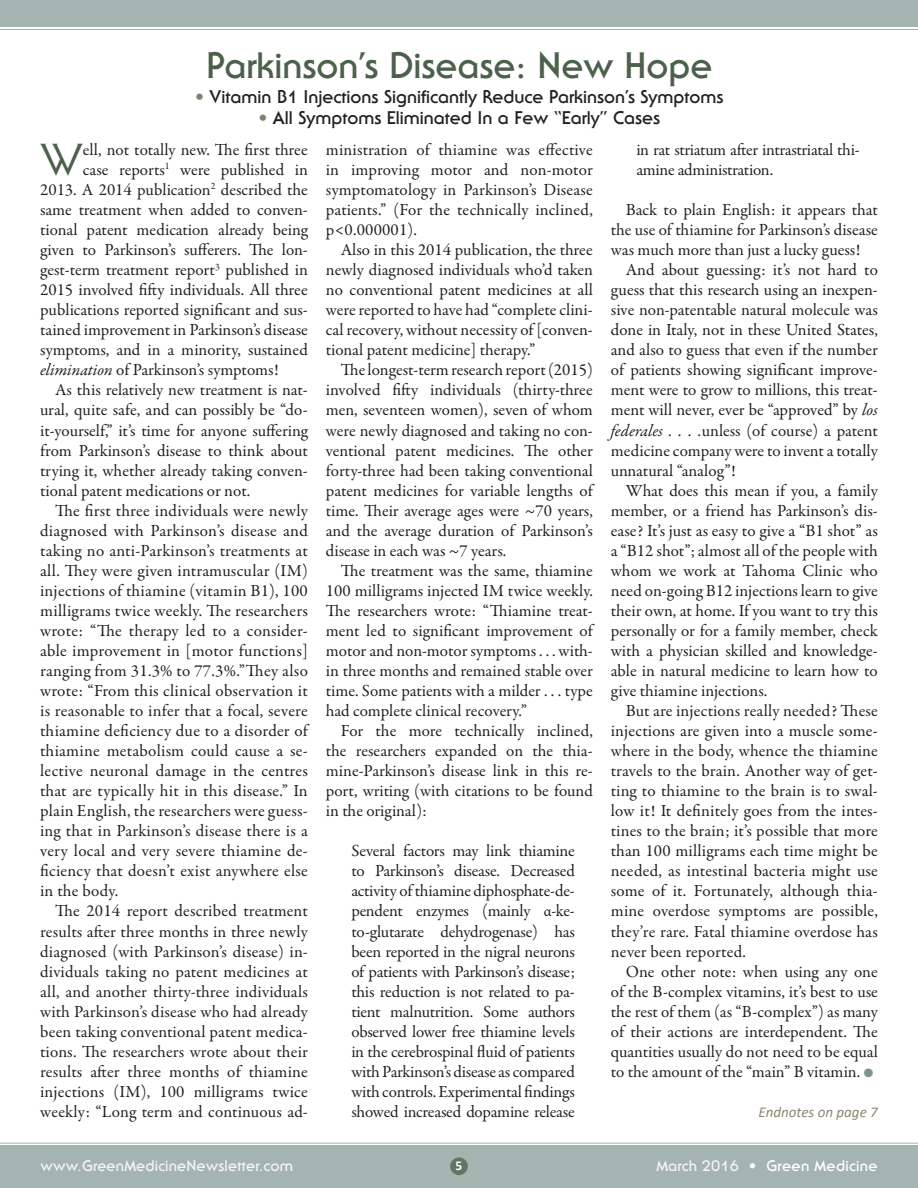
<style>
.page{position:relative;width:918px;height:1188px;background:#fff}
.page>*{position:absolute;margin:0;border:0;box-sizing:border-box;transform-origin:0 0}
.t1{font:43.95px "Serif Gothic Std";color:#4b614c;scale:1.09 1}
.t2{font:700 36px "Serif Gothic Std";color:#4b614c}
.t3{font:700 18px "Serif Gothic Std";color:#231f20}
.t4{font:17.1px/20.1px "Garamond Premr Pro";letter-spacing:.005em;color:#231f20;text-align:justify}
.t5{font:17.1px/20.1px "Garamond Premr Pro";letter-spacing:-.02em;color:#231f20}
.t6{font:700 15.15px "Serif Gothic Std";letter-spacing:.01em;color:#f3f4f4}
.t7{font:700 15px "Serif Gothic Std";letter-spacing:.02em;color:#fff}
.t8{font:italic 15px "Calibri";color:#8f8473}
.t9{font:700 13.5px "Calibri";color:#fff}
.s1{color:#7a856d}
.s2{font-style:italic}
.s3{font-family:"Minion Pro";font-size:15px}
.s4{color:#7c9390}
.s5{color:#f3f4f4}
</style>
<div class="page">
<div style="left:0;top:1142px;width:918px;height:46px;background:#a3b4b1"></div>
<div style="left:450px;top:1157px;width:18px;height:18px;background:#617662;border-radius:50%"></div>
<div style="left:0;top:0;width:918px;height:30px;background:#a3b4b1"></div>
<h2 class="t2" style="left:206px;top:44px;width:507px">Parkinson’s Disease: New Hope</h2>
<p class="t3" style="left:195px;top:87px;width:530px"><span class="s1">•</span> Vitamin B1 Injections Significantly Reduce Parkinson’s Symptoms</p>
<p class="t3" style="left:258px;top:108px;width:403px"><span class="s1">•</span> All Symptoms Eliminated In a Few “Early” Cases</p>
<h1 class="t1" style="left:40px;top:133px;width:40px">W</h1>
<p class="t4" style="left:83px;top:140px;width:226px">ell, not totally new. The first three</p>
<p class="t4" style="left:83px;top:160px;width:226px">case reports<sup>1</sup> were published in</p>
<p class="t4" style="left:40px;top:180px;width:269px">2013. A 2014 publication<sup>2</sup> described the</p>
<p class="t4" style="left:40px;top:200px;width:269px">same treatment when added to conven-</p>
<p class="t4" style="left:40px;top:220px;width:269px">tional patent medication already being</p>
<p class="t4" style="left:40px;top:240px;width:269px">given to Parkinson’s sufferers. The lon-</p>
<p class="t4" style="left:40px;top:260px;width:269px">gest-term treatment report<sup>3</sup> published in</p>
<p class="t4" style="left:40px;top:280px;width:269px">2015 involved fifty individuals. All three</p>
<p class="t4" style="left:40px;top:300px;width:269px">publications reported significant and sus-</p>
<p class="t4" style="left:40px;top:320px;width:269px">tained improvement in Parkinson’s disease</p>
<p class="t4" style="left:40px;top:340px;width:269px">symptoms, and in a minority, sustained</p>
<p class="t4" style="left:40px;top:360px;width:240px"><span class="s2">elimination</span> of Parkinson’s symptoms!</p>
<p class="t4" style="left:55px;top:380px;width:254px">As this relatively new treatment is nat-</p>
<p class="t4" style="left:40px;top:400px;width:269px">ural, quite safe, and can possibly be “do-</p>
<p class="t4" style="left:40px;top:420px;width:269px">it-yourself,” it’s time for anyone suffering</p>
<p class="t4" style="left:40px;top:441px;width:269px">from Parkinson’s disease to think about</p>
<p class="t4" style="left:40px;top:461px;width:269px">trying it, whether already taking conven-</p>
<p class="t4" style="left:40px;top:481px;width:212px">tional patent medications or not.</p>
<p class="t4" style="left:55px;top:501px;width:254px">The first three individuals were newly</p>
<p class="t4" style="left:40px;top:521px;width:269px">diagnosed with Parkinson’s disease and</p>
<p class="t4" style="left:40px;top:541px;width:269px">taking no anti-Parkinson’s treatments at</p>
<p class="t4" style="left:40px;top:561px;width:269px">all. They were given intramuscular (IM)</p>
<p class="t4" style="left:40px;top:581px;width:269px">injections of thiamine (vitamin B1), 100</p>
<p class="t4" style="left:40px;top:601px;width:269px">milligrams twice weekly. The researchers</p>
<p class="t4" style="left:40px;top:621px;width:269px">wrote: “The therapy led to a consider-</p>
<p class="t4" style="left:40px;top:641px;width:269px">able improvement in [motor functions]</p>
<p class="t4" style="left:40px;top:661px;width:269px">ranging from 31.3% to 77.3%.”They also</p>
<p class="t4" style="left:40px;top:681px;width:269px">wrote: “From this clinical observation it</p>
<p class="t4" style="left:40px;top:701px;width:269px">is reasonable to infer that a focal, severe</p>
<p class="t4" style="left:40px;top:721px;width:269px">thiamine deficiency due to a disorder of</p>
<p class="t4" style="left:40px;top:741px;width:269px">thiamine metabolism could cause a se-</p>
<p class="t4" style="left:40px;top:761px;width:269px">lective neuronal damage in the centres</p>
<p class="t4" style="left:40px;top:781px;width:269px">that are typically hit in this disease.” In</p>
<p class="t4" style="left:40px;top:801px;width:269px">plain English, the researchers were guess-</p>
<p class="t4" style="left:40px;top:821px;width:269px">ing that in Parkinson’s disease there is a</p>
<p class="t4" style="left:40px;top:841px;width:269px">very local and very severe thiamine de-</p>
<p class="t4" style="left:40px;top:861px;width:269px">ficiency that doesn’t exist anywhere else</p>
<p class="t4" style="left:40px;top:881px;width:80px">in the body.</p>
<p class="t4" style="left:55px;top:901px;width:254px">The 2014 report described treatment</p>
<p class="t4" style="left:40px;top:921px;width:269px">results after three months in three newly</p>
<p class="t4" style="left:40px;top:942px;width:269px">diagnosed (with Parkinson’s disease) in-</p>
<p class="t4" style="left:40px;top:962px;width:269px">dividuals taking no patent medicines at</p>
<p class="t4" style="left:40px;top:982px;width:269px">all, and another thirty-three individuals</p>
<p class="t4" style="left:40px;top:1002px;width:269px">with Parkinson’s disease who had already</p>
<p class="t4" style="left:40px;top:1022px;width:269px">been taking conventional patent medica-</p>
<p class="t4" style="left:40px;top:1042px;width:269px">tions. The researchers wrote about their</p>
<p class="t4" style="left:40px;top:1062px;width:269px">results after three months of thiamine</p>
<p class="t4" style="left:40px;top:1082px;width:269px">injections (IM), 100 milligrams twice</p>
<p class="t4" style="left:40px;top:1102px;width:269px">weekly: “Long term and continuous ad-</p>
<p class="t4" style="left:326px;top:140px;width:269px">ministration of thiamine was effective in improving motor and non-motor symptomatology in Parkinson’s Disease patients.” (For the technically inclined, p&lt;0.000001).</p>
<p class="t4" style="left:326px;top:240px;width:269px;text-indent:15px">Also in this 2014 publication, the three newly diagnosed individuals who’d taken no conventional patent medicines at all were reported to have had “complete clini&shy;cal recovery, without necessity of [conven&shy;tional patent medicine] therapy.”</p>
<p class="t4" style="left:326px;top:360px;width:269px;text-indent:15px">The longest-term research report (2015) involved fifty individuals (thirty-three men, seventeen women), seven of whom were newly diagnosed and taking no con&shy;ventional patent medicines. The other forty-three had been taking conventional patent medicines for variable lengths of time. Their average ages were ~70 years, and the average duration of Parkinson’s disease in each was ~7 years.</p>
<p class="t4" style="left:326px;top:561px;width:268px;text-indent:15px">The treatment was the same, thiamine 100 milligrams injected IM twice weekly.<br>The researchers wrote: “Thiamine treat&shy;ment led to significant improvement of motor and non-motor symptoms . . . with&shy;in three months and remained stable over time. Some patients with a milder . . . type had complete clinical recovery.”</p>
<p class="t4" style="left:326px;top:721px;width:268px;text-indent:15px">For the more technically inclined, the researchers expanded on the thia&shy;mine-Parkinson’s disease link in this re&shy;port, writing (with citations to be found in the original):</p>
<p class="t4" style="left:351px;top:841px;width:225px">Several factors may link thiamine to Parkinson’s disease. Decreased activity of thiamine diphosphate-de&shy;pendent enzymes (mainly <span class="s3">α</span>-ke&shy;to-glutarate dehydrogenase) has been reported in the nigral neurons of patients with Parkinson’s disease; this reduction is not related to pa&shy;tient malnutrition. Some authors observed lower free thiamine levels in the cerebrospinal fluid of patients with Parkinson’s disease as compared with controls. Experimental findings showed increased dopamine release</p>
<p class="t5" style="left:636px;top:140px;width:225px">in rat striatum after intrastriatal thi&shy;amine administration.</p>
<p class="t4" style="left:611px;top:200px;width:268px;text-indent:15px">Back to plain English: it appears that the use of thiamine for Parkinson’s disease was much more than just a lucky guess!</p>
<p class="t4" style="left:611px;top:260px;width:269px;text-indent:15px">And about guessing: it’s not hard to guess that this research using an inexpen&shy;sive non-patentable natural molecule was done in Italy, not in these United States, and also to guess that even if the number of patients showing significant improve&shy;ment were to grow to millions, this treat&shy;ment will never, ever be “approved” by <span class="s2">los federales . . . .</span>unless (of course) a patent medicine company were to invent a totally unnatural “analog”!</p>
<p class="t4" style="left:611px;top:481px;width:269px;text-indent:15px">What does this mean if you, a family member, or a friend has Parkinson’s dis&shy;ease? It’s just as easy to give a “B1 shot” as a “B12 shot”; almost all of the people with whom we work at Tahoma Clinic who need on-going B12 injections learn to give their own, at home. If you want to try this personally or for a family member, check with a physician skilled and knowledge&shy;able in natural medicine to learn how to give thiamine injections.</p>
<p class="t4" style="left:611px;top:701px;width:269px;text-indent:15px">But are injections really needed? These injections are given into a muscle some&shy;where in the body, whence the thiamine travels to the brain. Another way of get&shy;ting to thiamine to the brain is to swal&shy;low it! It definitely goes from the intes&shy;tines to the brain; it’s possible that more than 100 milligrams each time might be needed, as intestinal bacteria might use some of it. Fortunately, although thia&shy;mine overdose symptoms are possible, they’re rare. Fatal thiamine overdose has never been reported.</p>
<p class="t4" style="left:611px;top:962px;width:269px;text-indent:15px">One other note: when using any one of the B-complex vitamins, it’s best to use the rest of them (as “B-complex”) as many of their actions are interdependent. The quantities usually do not need to be equal to the amount of the “main” B vitamin. <span class="s4">●</span></p>
<p class="t8" style="left:758px;top:1101px;width:121px">Endnotes on page 7</p>
<p class="t6" style="left:40px;top:1157px;width:254px">www.GreenMedicineNewsletter.com</p>
<p class="t9" style="left:456px;top:1156px;width:8px">5</p>
<p class="t7" style="left:656px;top:1157px;width:223px"><span class="s5">March 2016</span> • Green Medicine</p>
</div>
